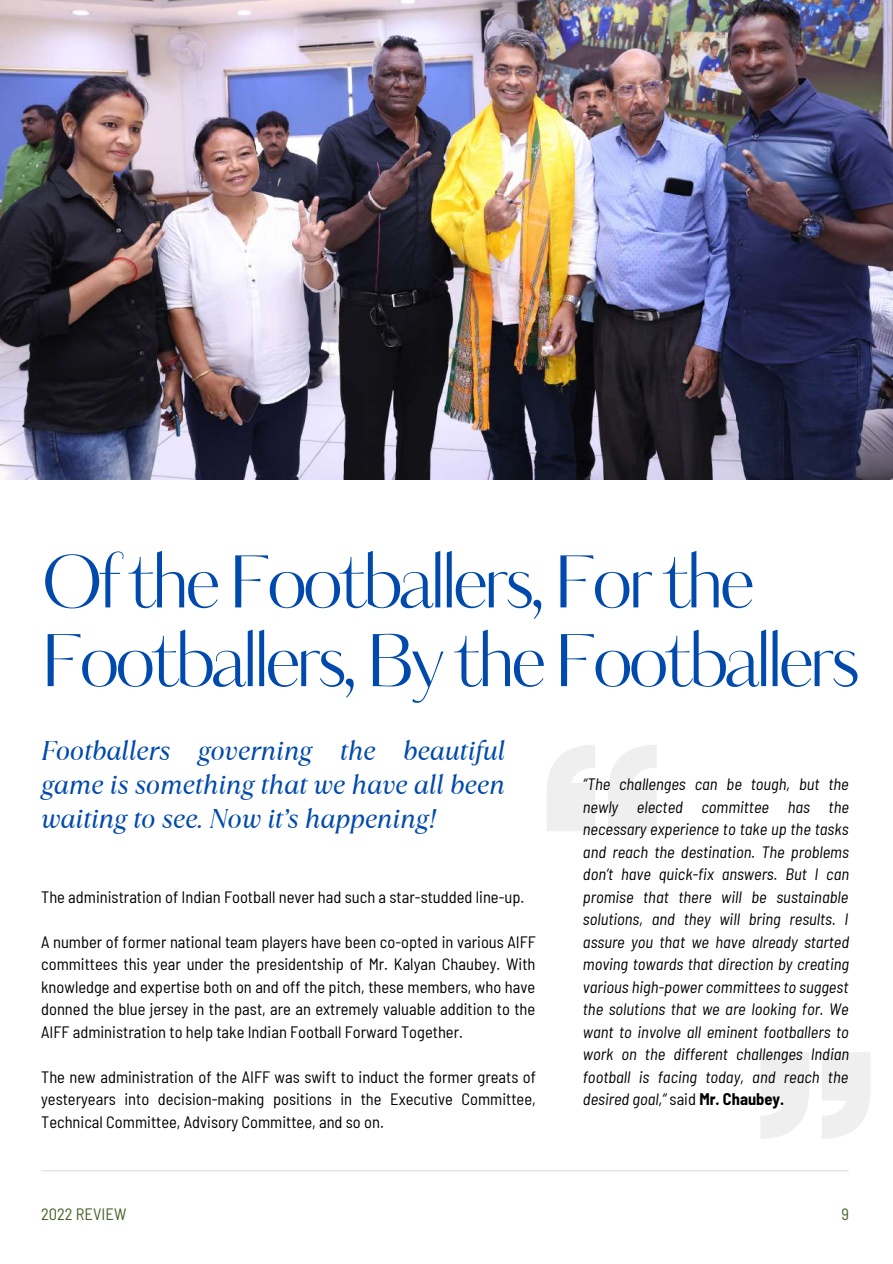
<style>
.page{position:relative;width:893px;height:1264px;background:#fff}
.page>*{position:absolute;margin:0;border:0;box-sizing:border-box;transform-origin:0 0}
.t1{font:72px/78.8px "Kudryashev Display Contrast Sans";letter-spacing:-.05em;color:#004aad}
.t2{font:italic 27px/33.8px "TT Ramillas";letter-spacing:-.015em;color:#004aad;text-align:justify}
.t3{font:semi-condensed 16.5px/22.5px "Barlow";color:#000;text-align:justify}
.t4{font:italic semi-condensed 16.5px/22.5px "Barlow";color:#000;text-align:justify}
.t5{font:semi-condensed 16.5px "Barlow";color:#4a6229}
.s1{font-style:normal}
.s2{font-weight:700;font-style:normal}
</style>
<div class="page">
<hr style="left:41px;top:1170px;width:807px;height:1px;background:#4a6229">
<img style="left:0;top:0;width:892px;height:479px">
<svg style="left:547px;top:745px;width:109px;height:86px"></svg>
<svg style="left:761px;top:1052px;width:109px;height:86px"></svg>
<h1 class="t1" style="left:41px;top:548px;width:819px">Of the Footballers, For the<br>Footballers, By the Footballers</h1>
<h2 class="t2" style="left:41px;top:734px;width:465px">Footballers governing the beautiful game is something that we have all been waiting to see. Now it’s happening!</h2>
<p class="t3" style="left:41px;top:884px;width:484px">The administration of Indian Football never had such a star-studded line-up.</p>
<p class="t3" style="left:41px;top:929px;width:496px">A number of former national team players have been co-opted in various AIFF committees this year under the presidentship of Mr. Kalyan Chaubey. With knowledge and expertise both on and off the pitch, these members, who have donned the blue jersey in the past, are an extremely valuable addition to the AIFF administration to help take Indian Football Forward Together.</p>
<p class="t3" style="left:41px;top:1064px;width:496px">The new administration of the AIFF was swift to induct the former greats of yesteryears into decision-making positions in the Executive Committee, Technical Committee, Advisory Committee, and so on.</p>
<p class="t4" style="left:583px;top:772px;width:268px">“The challenges can be tough, but the newly elected committee has the necessary experience to take up the tasks and reach the destination. The problems don’t have quick-fix answers. But I can promise that there will be sustainable solutions, and they will bring results. I assure you that we have already started moving towards that direction by creating various high-power committees to suggest the solutions that we are looking for. We want to involve all eminent footballers to work on the different challenges Indian football is facing today, and reach the desired goal,” <span class="s1">said</span> <span class="s2">Mr. Chaubey.</span></p>
<p class="t5" style="left:41px;top:1203px;width:87px">2022 REVIEW</p>
<p class="t5" style="left:841px;top:1203px;width:9px">9</p>
</div>
